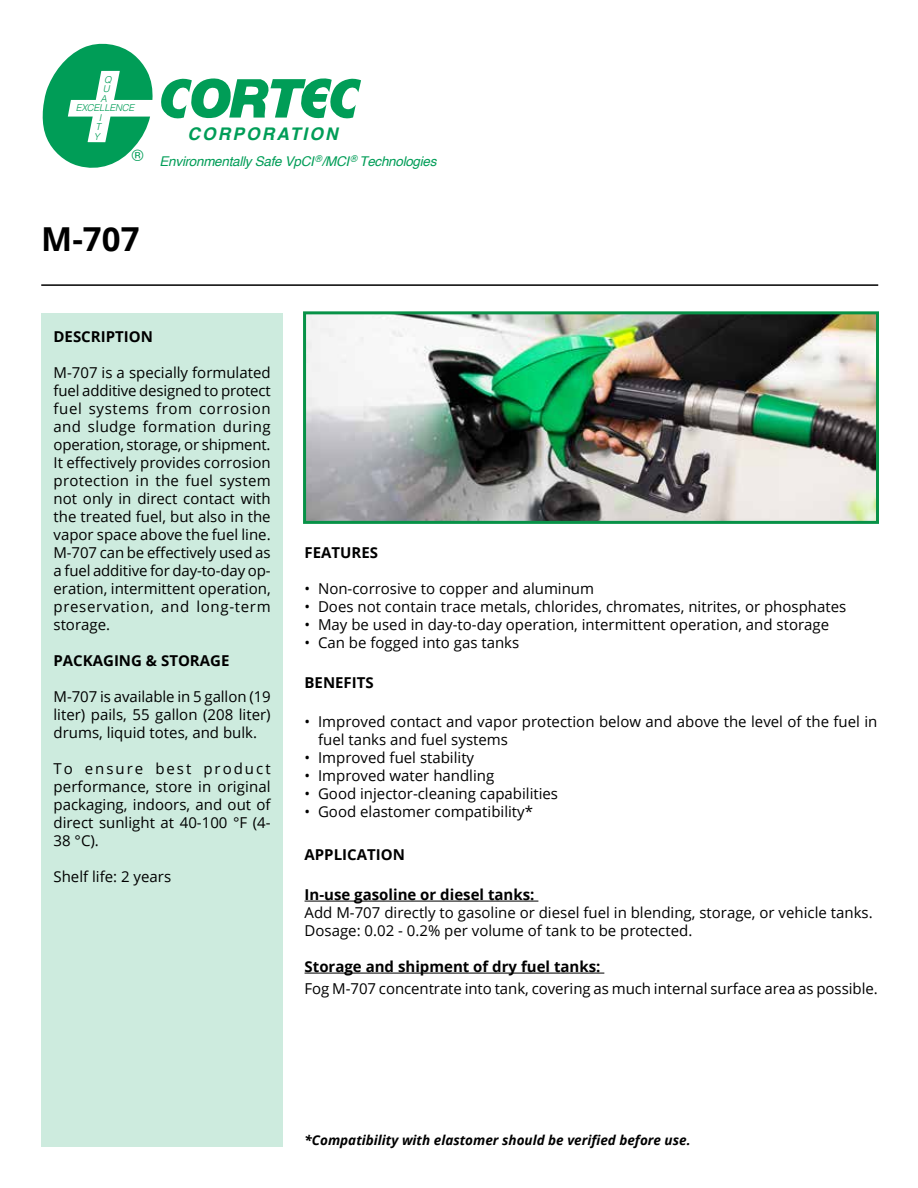
<style>
.page{position:relative;width:918px;height:1188px;background:#fff}
.page>*{position:absolute;margin:0;border:0;box-sizing:border-box;transform-origin:0 0}
.t1{font:700 33px "Open Sans";color:#000}
.t2{font:italic 700 17.4px "Helvetica";letter-spacing:.12em;color:#009d57}
.t3{font:15.9px "Helvetica";color:#009d57}
.t4{font:15px/18px "Open Sans";color:#000;text-align:justify}
.t5{font:700 15px "Open Sans";color:#000}
.t6{font:italic 700 13.5px "Open Sans";color:#000}
.t7{font:italic 13.5px "Helvetica";letter-spacing:-.02em;color:#009d57}
.t8{font:italic 300 9.45px/9.4px "Helvetica";letter-spacing:-.02em;color:#009d57;text-align:center}
</style>
<div class="page">
<svg style="left:42px;top:43px;width:319px;height:125px"></svg>
<div style="left:41px;top:313px;width:242px;height:834px;background:#cdebde"></div>
<hr style="left:41px;top:284px;width:837px;height:2px;background:#000">
<hr style="left:305px;top:901px;width:233px;height:1px;background:#000">
<hr style="left:305px;top:973px;width:299px;height:1px;background:#000">
<img style="left:307px;top:315px;width:568px;height:205px">
<div style="left:303px;top:311px;width:576px;height:213px;border:3px solid #079247"></div>
<p class="t8" style="left:101px;top:75px;width:13px">Q<br>U<br>A</p>
<p class="t8" style="left:94px;top:112px;width:9px">I<br>T<br>Y</p>
<p class="t8" style="left:76px;top:103px;width:60px">EXCELLENCE</p>
<p class="t3" style="left:132px;top:144px;width:13px">®</p>
<p class="t2" style="left:187px;top:120px;width:152px">CORPORATION</p>
<p class="t7" style="left:160px;top:151px;width:278px">Environmentally Safe VpCI<sup>®</sup>/MCI<sup>®</sup> Technologies</p>
<h1 class="t1" style="left:41px;top:216px;width:100px">M-707</h1>
<p class="t5" style="left:54px;top:326px;width:101px">DESCRIPTION</p>
<p class="t4" style="left:54px;top:363px;width:219px">M-707 is a specially formulated fuel additive designed to protect fuel systems from corrosion and sludge formation during operation, storage, or shipment.<br>It effectively provides corrosion protection in the fuel system not only in direct contact with the treated fuel, but also in the vapor space above the fuel line.<br>M-707 can be effectively used as a fuel additive for day-to-day op&shy;eration, intermittent operation, preservation, and long-term storage.</p>
<p class="t5" style="left:54px;top:650px;width:177px">PACKAGING &amp; STORAGE</p>
<p class="t4" style="left:54px;top:687px;width:219px">M-707 is available in 5 gallon (19 liter) pails, 55 gallon (208 liter) drums, liquid totes, and bulk.</p>
<p class="t4" style="left:54px;top:759px;width:219px">To ensure best product performance, store in original packaging, indoors, and out of direct sunlight at 40-100 °F (4- 38 °C).</p>
<p class="t4" style="left:54px;top:867px;width:119px">Shelf life: 2 years</p>
<p class="t5" style="left:305px;top:542px;width:75px">FEATURES</p>
<p class="t4" style="left:305px;top:579px;width:291px">• Non-corrosive to copper and aluminum</p>
<p class="t4" style="left:305px;top:597px;width:543px">• Does not contain trace metals, chlorides, chromates, nitrites, or phosphates</p>
<p class="t4" style="left:305px;top:615px;width:526px">• May be used in day-to-day operation, intermittent operation, and storage</p>
<p class="t4" style="left:305px;top:633px;width:216px">• Can be fogged into gas tanks</p>
<p class="t5" style="left:305px;top:672px;width:71px">BENEFITS</p>
<p class="t4" style="left:318px;top:712px;width:561px;text-indent:-14px">• Improved contact and vapor protection below and above the level of the fuel in fuel tanks and fuel systems</p>
<p class="t4" style="left:305px;top:748px;width:171px">• Improved fuel stability</p>
<p class="t4" style="left:305px;top:766px;width:191px">• Improved water handling</p>
<p class="t4" style="left:305px;top:784px;width:255px">• Good injector-cleaning capabilities</p>
<p class="t4" style="left:305px;top:802px;width:230px">• Good elastomer compatibility*</p>
<p class="t5" style="left:305px;top:844px;width:102px">APPLICATION</p>
<p class="t5" style="left:305px;top:884px;width:231px">In-use gasoline or diesel tanks:</p>
<p class="t4" style="left:305px;top:903px;width:570px">Add M-707 directly to gasoline or diesel fuel in blending, storage, or vehicle tanks.<br>Dosage: 0.02 - 0.2% per volume of tank to be protected.</p>
<p class="t5" style="left:305px;top:956px;width:297px">Storage and shipment of dry fuel tanks:</p>
<p class="t4" style="left:305px;top:979px;width:575px">Fog M-707 concentrate into tank, covering as much internal surface area as possible.</p>
<p class="t6" style="left:305px;top:1130px;width:387px">*Compatibility with elastomer should be verified before use.</p>
</div>
